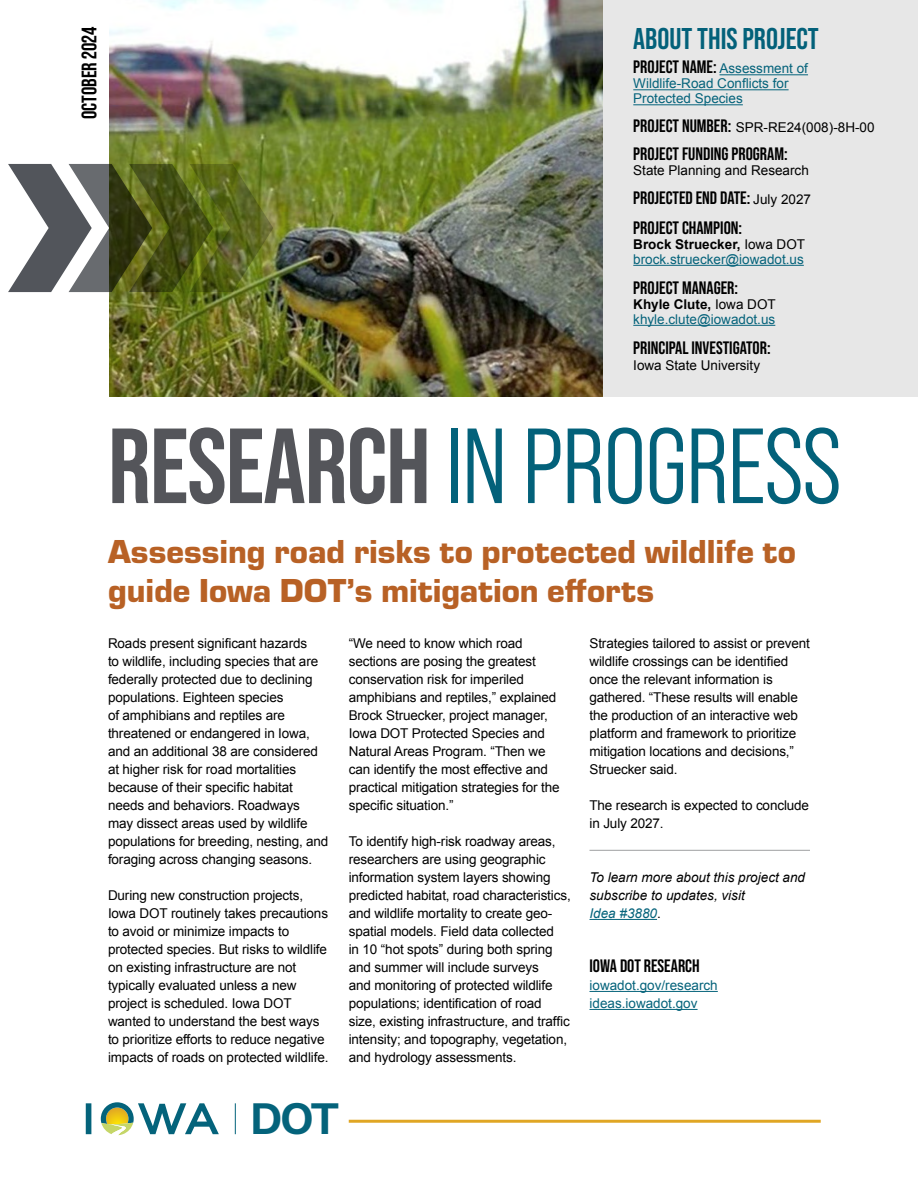
<style>
.page{position:relative;width:918px;height:1188px;background:#fff}
.page>*{position:absolute;margin:0;border:0;box-sizing:border-box;transform-origin:0 0}
.H1_-_Research_Solutions{font:106.5px "Bebas Neue Pro Middle";letter-spacing:-.01em;color:#03617a}
.t1{font:600 46.5px "Work Sans";color:#04637b}
.H2_-_Page_1_headline{font:900 34.5px/39px "Eurostile";color:#b86125}
.H3_-_subhead{font:700 30px "Bebas Neue Pro";color:#03617a}
.about_this_project{font:700 21px "Bebas Neue Pro";color:#000}
.about_this_project-2{font:700 18px "Bebas Neue Pro";color:#000}
.Project_Name__bold{font:700 18px "Bebas Neue Pro";color:#000}
.Sidebar_text{font:700 18px "Bebas Neue Pro";color:#000}
.body_copy{font:700 18px "Bebas Neue Pro";color:#000}
.body_copy-2{font:13.5px/18px "Arial";letter-spacing:-.01em;color:#000}
.about_this_project-3{font:13.5px/15px "Arial";color:#05637b}
.body_copy-3{font:italic 13.5px/18px "Arial";color:#000}
.Sidebar_text-2{font:13.5px "Arial";color:#000}
.Project_Name__bold-2{font:13.5px/15px "Arial";color:#05637b}
.body_copy-4{font:13.5px/18px "Arial";color:#05637b}
.about_this_project-4{font:13.5px "Arial";color:#000}
.s1{font-family:"Arial";font-weight:400;font-size:13.5px;color:#05637b}
.s2{font-family:"Bebas Neue Pro";font-weight:700;font-size:18px}
.s3{font-family:"Arial";font-weight:400;font-size:13.5px}
.s4{font-weight:700;color:#000}
.s5{color:#000}
.s6{font-family:"Bebas Neue Pro";font-weight:700;color:#54555a}
.s7{color:#05637b}
.s8{font-style:normal}
</style>
<div class="page">
<img style="left:110px;top:0;width:494px;height:396px">
<div style="left:604px;top:0;width:314px;height:396px;background:#e7e7e7"></div>
<hr style="left:720px;top:74px;width:88px;height:1px;background:#05637b">
<hr style="left:633px;top:89px;width:156px;height:1px;background:#05637b">
<hr style="left:633px;top:104px;width:110px;height:1px;background:#05637b">
<hr style="left:633px;top:265px;width:171px;height:1px;background:#05637b">
<hr style="left:633px;top:325px;width:142px;height:1px;background:#05637b">
<hr style="left:590px;top:919px;width:67px;height:1px;background:#05637b">
<hr style="left:590px;top:991px;width:128px;height:1px;background:#05637b">
<hr style="left:590px;top:1009px;width:108px;height:1px;background:#05637b">
<svg style="left:8px;top:164px;width:265px;height:128px"></svg>
<svg style="left:86px;top:1103px;width:5px;height:31px"></svg>
<svg style="left:101px;top:1102px;width:118px;height:33px"></svg>
<hr style="left:235px;top:1103px;width:1px;height:31px;background:#04637b">
<hr style="left:349px;top:1120px;width:472px;height:3px;background:#e0a624">
<hr style="left:590px;top:850px;width:220px;height:1px;background:#a9abac">
<p class="about_this_project" style="left:77px;top:119px;width:94px;rotate:-90deg">OCTOBER 2024</p>
<h3 class="H3_-_subhead" style="left:633px;top:21px;width:187px">ABOUT THIS PROJECT</h3>
<p class="Project_Name__bold" style="left:633px;top:57px;width:176px">PROJECT NAME: <span class="s1">Assessment of</span></p>
<p class="Project_Name__bold-2" style="left:633px;top:76px;width:157px">Wildlife-Road Conflicts for<br>Protected Species</p>
<p class="Sidebar_text-2" style="left:633px;top:118px;width:243px"><span class="s2">PROJECT NUMBER:</span> SPR-RE24(008)-8H-00</p>
<p class="Sidebar_text" style="left:633px;top:144px;width:156px">PROJECT FUNDING PROGRAM:</p>
<p class="Sidebar_text-2" style="left:633px;top:162px;width:177px">State Planning and Research</p>
<p class="about_this_project-2" style="left:633px;top:187px;width:179px">PROJECTED END DATE: <span class="s3">July 2027</span></p>
<p class="about_this_project-2" style="left:633px;top:217px;width:110px">PROJECT CHAMPION:</p>
<p class="about_this_project-3" style="left:633px;top:237px;width:173px"><span class="s4">Brock Struecker,</span> <span class="s5">Iowa DOT </span>brock.struecker@iowadot.us</p>
<p class="about_this_project-2" style="left:633px;top:277px;width:106px">PROJECT MANAGER:</p>
<p class="about_this_project-3" style="left:633px;top:297px;width:144px"><span class="s4">Khyle Clute,</span> <span class="s5">Iowa DOT </span>khyle.clute@iowadot.us</p>
<p class="about_this_project-2" style="left:633px;top:337px;width:139px">PRINCIPAL INVESTIGATOR:</p>
<p class="about_this_project-4" style="left:633px;top:357px;width:128px">Iowa State University</p>
<h1 class="H1_-_Research_Solutions" style="left:108px;top:407px;width:735px"><span class="s6">RESEARCH</span> IN PROGRESS</h1>
<h2 class="H2_-_Page_1_headline" style="left:108px;top:530px;width:689px">Assessing road risks to protected wildlife to guide Iowa DOT’s mitigation efforts</h2>
<p class="body_copy-2" style="left:108px;top:634px;width:222px">Roads present significant hazards<br>to wildlife, including species that are federally protected due to declining populations. Eighteen species<br>of amphibians and reptiles are threatened or endangered in Iowa, and an additional 38 are considered at higher risk for road mortalities because of their specific habitat needs and behaviors. Roadways may dissect areas used by wildlife populations for breeding, nesting, and foraging across changing seasons.</p>
<p class="body_copy-2" style="left:108px;top:886px;width:222px">During new construction projects, Iowa DOT routinely takes precautions to avoid or minimize impacts to protected species. But risks to wildlife on existing infrastructure are not typically evaluated unless a new project is scheduled. Iowa DOT wanted to understand the best ways to prioritize efforts to reduce negative impacts of roads on protected wildlife.</p>
<p class="body_copy-2" style="left:349px;top:634px;width:212px">“We need to know which road sections are posing the greatest conservation risk for imperiled amphibians and reptiles,” explained<br>Brock Struecker, project manager,<br>Iowa DOT Protected Species and<br>Natural Areas Program. “Then we can identify the most effective and practical mitigation strategies for the specific situation.”</p>
<p class="body_copy-2" style="left:349px;top:832px;width:224px">To identify high-risk roadway areas, researchers are using geographic information system layers showing predicted habitat, road characteristics, and wildlife mortality to create geo&shy;spatial models. Field data collected<br>in 10 “hot spots” during both spring and summer will include surveys<br>and monitoring of protected wildlife populations; identification of road size, existing infrastructure, and traffic intensity; and topography, vegetation, and hydrology assessments.</p>
<p class="body_copy-2" style="left:590px;top:634px;width:222px">Strategies tailored to assist or prevent wildlife crossings can be identified once the relevant information is gathered. “These results will enable the production of an interactive web platform and framework to prioritize mitigation locations and decisions,” Struecker said.</p>
<p class="body_copy-2" style="left:590px;top:796px;width:221px">The research is expected to conclude in July 2027.</p>
<p class="body_copy-3" style="left:590px;top:868px;width:217px">To learn more about this project and subscribe to updates, visit<br><span class="s7">Idea #3880</span><span class="s8">.</span></p>
<p class="body_copy" style="left:590px;top:955px;width:112px">IOWA DOT RESEARCH</p>
<p class="body_copy-4" style="left:590px;top:976px;width:130px">iowadot.gov/research ideas.iowadot.gov</p>
<p class="t1" style="left:249px;top:1091px;width:92px">DOT</p>
</div>
